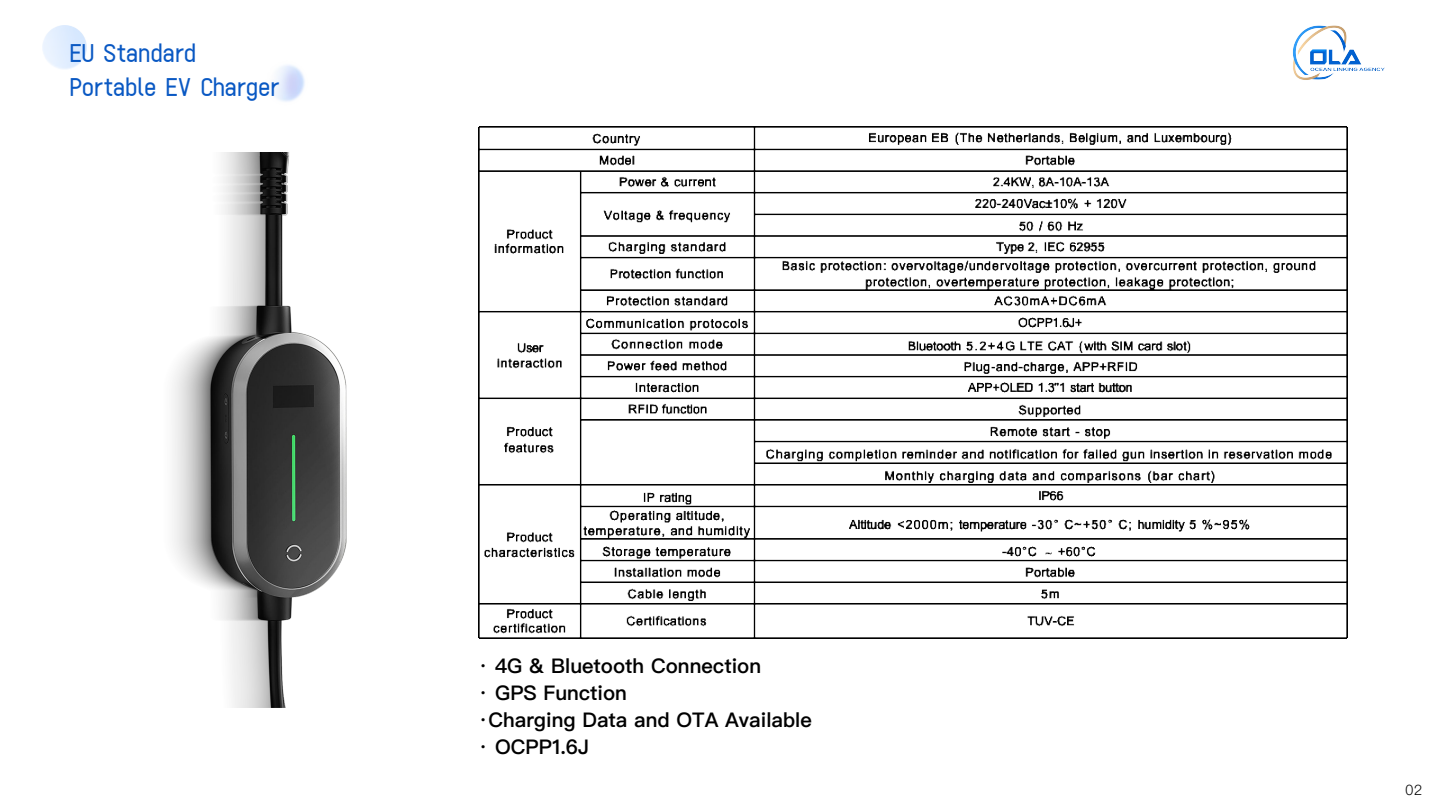
<style>
.page{position:relative;width:1440px;height:810px;background:#fff}
.page>*{position:absolute;margin:0;border:0;box-sizing:border-box;transform-origin:0 0}
.t1{font:20.77px/33.5px "Kingsoft Cloud Font";color:#0958c3}
.t2{font:600 20.25px/27px "Ping Fang SC";color:#000}
.t3{font:300 14.25px "Ping Fang SC";color:#000}
</style>
<div class="page">
<img style="left:42px;top:25px;width:45px;height:44px">
<img style="left:273px;top:65px;width:32px;height:37px">
<img style="left:1293px;top:25px;width:92px;height:55px">
<img style="left:478px;top:127px;width:869px;height:512px">
<img style="left:173px;top:152px;width:382px;height:555px">
<p class="t1" style="left:70px;top:38px;width:211px">EU Standard<br>Portable EV Charger</p>
<p class="t2" style="left:478px;top:652px;width:335px">· 4G &amp; Bluetooth Connection<br>· GPS Function<br>·Charging Data and OTA Available · OCPP1.6J</p>
<p class="t3" style="left:1405px;top:781px;width:19px">02</p>
</div>
